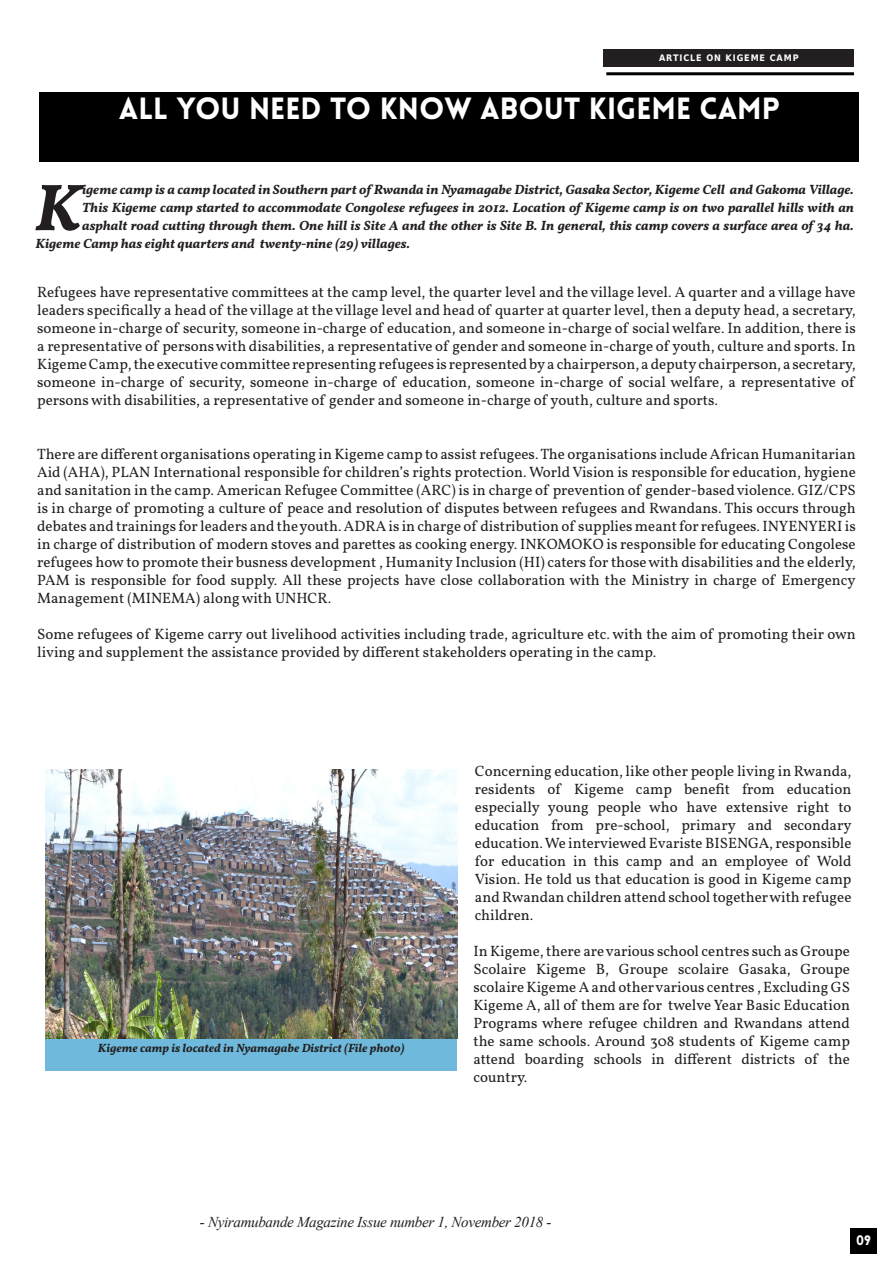
<style>
.page{position:relative;width:893px;height:1263px;background:#fff}
.page>*{position:absolute;margin:0;border:0;box-sizing:border-box;transform-origin:0 0}
.Body_text___drop_cap{font:italic 600 66.45px "Vollkorn";color:#231f20}
.Intro{font:900 30px "Lovelo";color:#fff}
.t1{font:15px/18px "Vollkorn";color:#231f20;text-align:justify}
.t2{font:italic 15px "Times New Roman";letter-spacing:-.02em;color:#231f20}
.Body_text___drop_cap-2{font:italic 600 13.5px "Vollkorn";color:#231f20}
.t3{font:900 13.5px "Lovelo";color:#fff}
.Subheading{font:italic 600 12px "Vollkorn";color:#231f20}
.Brief_title{font:700 9px "DejaVu Sans Condensed";letter-spacing:.1em;color:#fff}
</style>
<div class="page">
<svg style="left:850px;top:1228px;width:27px;height:25px"></svg>
<div style="left:604px;top:49px;width:250px;height:17px;background:#231f20"></div>
<hr style="left:606px;top:72px;width:248px;height:3px;background:#000">
<div style="left:40px;top:92px;width:819px;height:70px;background:#000"></div>
<div style="left:45px;top:1038px;width:412px;height:33px;background:#6fbadc"></div>
<img style="left:45px;top:770px;width:412px;height:268px">
<p class="Brief_title" style="left:659px;top:50px;width:141px">ARTICLE ON KIGEME CAMP</p>
<p class="Intro" style="left:119px;top:90px;width:662px">ALL YOU NEED TO KNOW ABOUT KIGEME CAMP</p>
<p class="Body_text___drop_cap" style="left:34px;top:165px;width:49px">K</p>
<p class="Body_text___drop_cap-2" style="left:82px;top:181px;width:773px">igeme camp is a camp located in Southern part of Rwanda in Nyamagabe District, Gasaka Sector, Kigeme Cell and Gakoma Village.</p>
<p class="Body_text___drop_cap-2" style="left:82px;top:199px;width:773px">This Kigeme camp started to accommodate Congolese refugees in 2012. Location of Kigeme camp is on two parallel hills with an</p>
<p class="Body_text___drop_cap-2" style="left:82px;top:217px;width:773px">asphalt road cutting through them. One hill is Site A and the other is Site B. In general, this camp covers a surface area of 34 ha.</p>
<p class="Body_text___drop_cap-2" style="left:35px;top:235px;width:376px">Kigeme Camp has eight quarters and twenty-nine (29) villages.</p>
<p class="t1" style="left:37px;top:283px;width:820px">Refugees have representative committees at the camp level, the quarter level and the village level. A quarter and a village have leaders specifically a head of the village at the village level and head of quarter at quarter level, then a deputy head, a secretary, someone in-charge of security, someone in-charge of education, and someone in-charge of social welfare. In addition, there is a representative of persons with disabilities, a representative of gender and someone in-charge of youth, culture and sports. In Kigeme Camp, the executive committee representing refugees is represented by a chairperson, a deputy chairperson, a secretary, someone in-charge of security, someone in-charge of education, someone in-charge of social welfare, a representative of persons with disabilities, a representative of gender and someone in-charge of youth, culture and sports.</p>
<p class="t1" style="left:37px;top:445px;width:820px">There are different organisations operating in Kigeme camp to assist refugees. The organisations include African Humanitarian Aid (AHA), PLAN International responsible for children’s rights protection. World Vision is responsible for education, hygiene and sanitation in the camp. American Refugee Committee (ARC) is in charge of prevention of gender-based violence. GIZ/CPS is in charge of promoting a culture of peace and resolution of disputes between refugees and Rwandans. This occurs through debates and trainings for leaders and the youth. ADRA is in charge of distribution of supplies meant for refugees. INYENYERI is in charge of distribution of modern stoves and parettes as cooking energy. INKOMOKO is responsible for educating Congolese refugees how to promote their busness development , Humanity Inclusion (HI) caters for those with disabilities and the elderly, PAM is responsible for food supply. All these projects have close collaboration with the Ministry in charge of Emergency Management (MINEMA) along with UNHCR.</p>
<p class="t1" style="left:37px;top:625px;width:820px">Some refugees of Kigeme carry out livelihood activities including trade, agriculture etc. with the aim of promoting their own living and supplement the assistance provided by different stakeholders operating in the camp.</p>
<p class="Subheading" style="left:98px;top:1040px;width:308px">Kigeme camp is located in Nyamagabe District (File photo)</p>
<p class="t1" style="left:475px;top:762px;width:378px">Concerning education, like other people living in Rwanda, residents of Kigeme camp benefit from education especially young people who have extensive right to education from pre-school, primary and secondary education. We interviewed Evariste BISENGA, responsible for education in this camp and an employee of Wold Vision. He told us that education is good in Kigeme camp and Rwandan children attend school together with refugee children.</p>
<p class="t1" style="left:473px;top:942px;width:378px">In Kigeme, there are various school centres such as Groupe Scolaire Kigeme B, Groupe scolaire Gasaka, Groupe scolaire Kigeme A and other various centres , Excluding GS Kigeme A, all of them are for twelve Year Basic Education Programs where refugee children and Rwandans attend the same schools. Around 308 students of Kigeme camp attend boarding schools in different districts of the country.</p>
<p class="t2" style="left:200px;top:1212px;width:353px">- Nyiramubande Magazine Issue number 1, November 2018 -</p>
<p class="t3" style="left:856px;top:1231px;width:16px">09</p>
</div>
